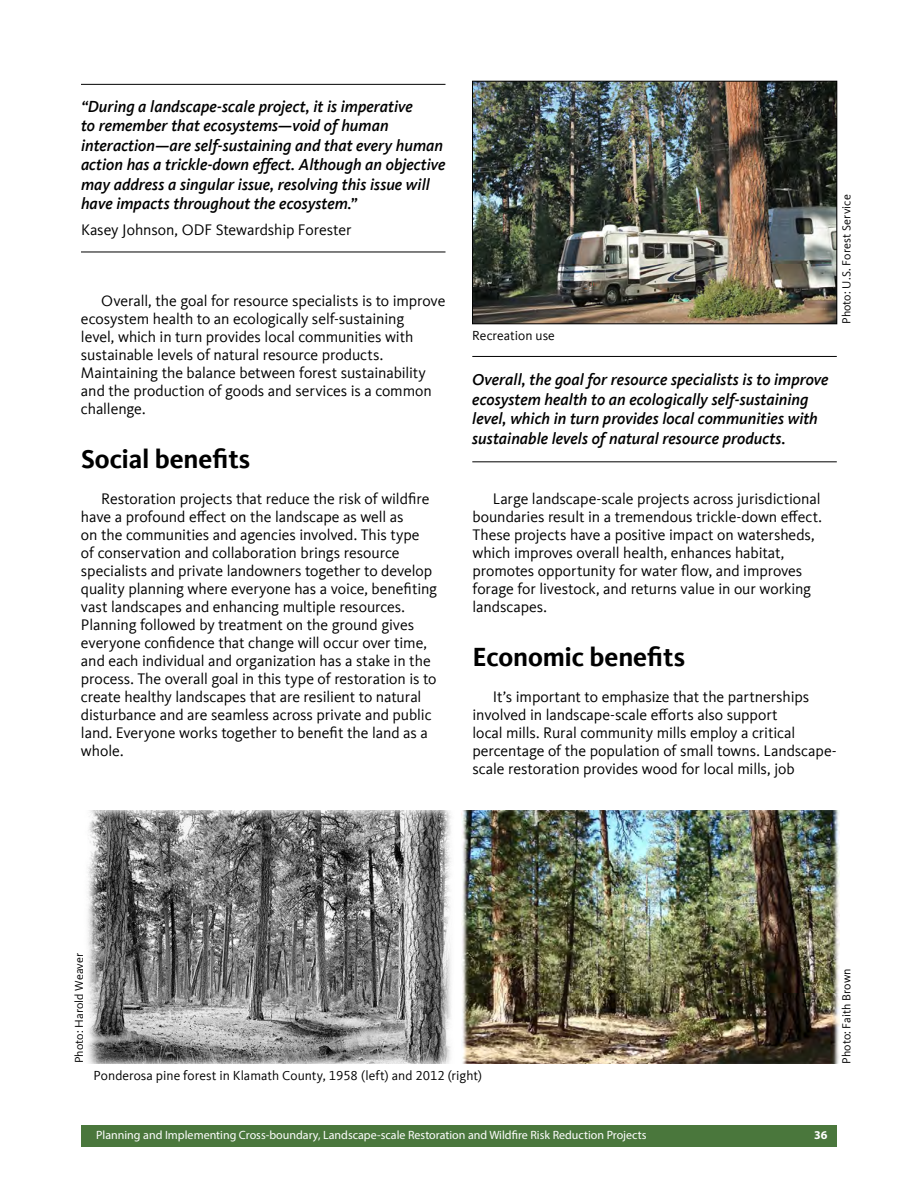
<style>
.page{position:relative;width:918px;height:1188px;background:#fff}
.page>*{position:absolute;margin:0;border:0;box-sizing:border-box;transform-origin:0 0}
.Subhead_18{font:700 27px "Kievit Offc";letter-spacing:-.005em;color:#000}
.t1{font:italic 500 16.5px/19.5px "Kievit Offc";color:#000}
.Body_Text1{font:15.75px/18px "Kievit Offc";letter-spacing:-.005em;color:#000}
.t2{font:13.5px "Kievit Offc";color:#000}
.t3{font:12px "Myriad Pro";color:#fff}
.Photo_credit{font:12px "Kievit Offc";letter-spacing:.005em;color:#000}
.t4{font:700 12px "Myriad Pro";color:#fff}
</style>
<div class="page">
<div style="left:81px;top:1125px;width:756px;height:21px;background:#4a773c"></div>
<img style="left:474px;top:83px;width:361px;height:239px">
<div style="left:472px;top:81px;width:365px;height:243px;border:1px solid #000"></div>
<img style="left:87px;top:810px;width:364px;height:254px">
<img style="left:462px;top:810px;width:378px;height:254px">
<hr style="left:81px;top:84px;width:365px;height:1px;background:#000">
<hr style="left:81px;top:252px;width:365px;height:1px;background:#000">
<hr style="left:472px;top:356px;width:365px;height:1px;background:#000">
<hr style="left:472px;top:462px;width:365px;height:1px;background:#000">
<p class="t1" style="left:81px;top:96px;width:366px">“During a landscape-scale project, it is imperative<br>to remember that ecosystems—void of human interaction—are self-sustaining and that every human action has a trickle-down effect. Although an objective may address a singular issue, resolving this issue will have impacts throughout the ecosystem.”</p>
<p class="Body_Text1" style="left:81px;top:221px;width:272px">Kasey Johnson, ODF Stewardship Forester</p>
<p class="Photo_credit" style="left:840px;top:324px;width:131px;rotate:-90deg">Photo: U.S. Forest Service</p>
<p class="Body_Text1" style="left:81px;top:292px;width:366px;text-indent:20px">Overall, the goal for resource specialists is to improve ecosystem health to an ecologically self-sustaining<br>level, which in turn provides local communities with sustainable levels of natural resource products.<br>Maintaining the balance between forest sustainability and the production of goods and services is a common challenge.</p>
<h2 class="Subhead_18" style="left:81px;top:443px;width:171px">Social benefits</h2>
<p class="Body_Text1" style="left:81px;top:490px;width:358px;text-indent:20px">Restoration projects that reduce the risk of wildfire have a profound effect on the landscape as well as<br>on the communities and agencies involved. This type<br>of conservation and collaboration brings resource specialists and private landowners together to develop quality planning where everyone has a voice, benefiting vast landscapes and enhancing multiple resources.<br>Planning followed by treatment on the ground gives everyone confidence that change will occur over time, and each individual and organization has a stake in the process. The overall goal in this type of restoration is to create healthy landscapes that are resilient to natural disturbance and are seamless across private and public land. Everyone works together to benefit the land as a whole.</p>
<p class="Body_Text1" style="left:472px;top:490px;width:351px;text-indent:20px">Large landscape-scale projects across jurisdictional boundaries result in a tremendous trickle-down effect.<br>These projects have a positive impact on watersheds, which improves overall health, enhances habitat, promotes opportunity for water flow, and improves forage for livestock, and returns value in our working landscapes.</p>
<p class="t2" style="left:472px;top:328px;width:84px">Recreation use</p>
<p class="t1" style="left:472px;top:370px;width:358px">Overall, the goal for resource specialists is to improve ecosystem health to an ecologically self-sustaining level, which in turn provides local communities with sustainable levels of natural resource products.</p>
<h2 class="Subhead_18" style="left:472px;top:641px;width:214px">Economic benefits</h2>
<p class="Body_Text1" style="left:472px;top:688px;width:366px;text-indent:20px">It’s important to emphasize that the partnerships involved in landscape-scale efforts also support<br>local mills. Rural community mills employ a critical percentage of the population of small towns. Landscape&shy;scale restoration provides wood for local mills, job</p>
<p class="Photo_credit" style="left:73px;top:1063px;width:111px;rotate:-90deg">Photo: Harold Weaver</p>
<p class="t2" style="left:94px;top:1068px;width:390px">Ponderosa pine forest in Klamath County, 1958 (left) and 2012 (right)</p>
<p class="Photo_credit" style="left:840px;top:1064px;width:97px;rotate:-90deg">Photo: Faith Brown</p>
<p class="t3" style="left:96px;top:1127px;width:552px">Planning and Implementing Cross-boundary, Landscape-scale Restoration and Wildfire Risk Reduction Projects</p>
<p class="t4" style="left:814px;top:1127px;width:15px">36</p>
</div>
